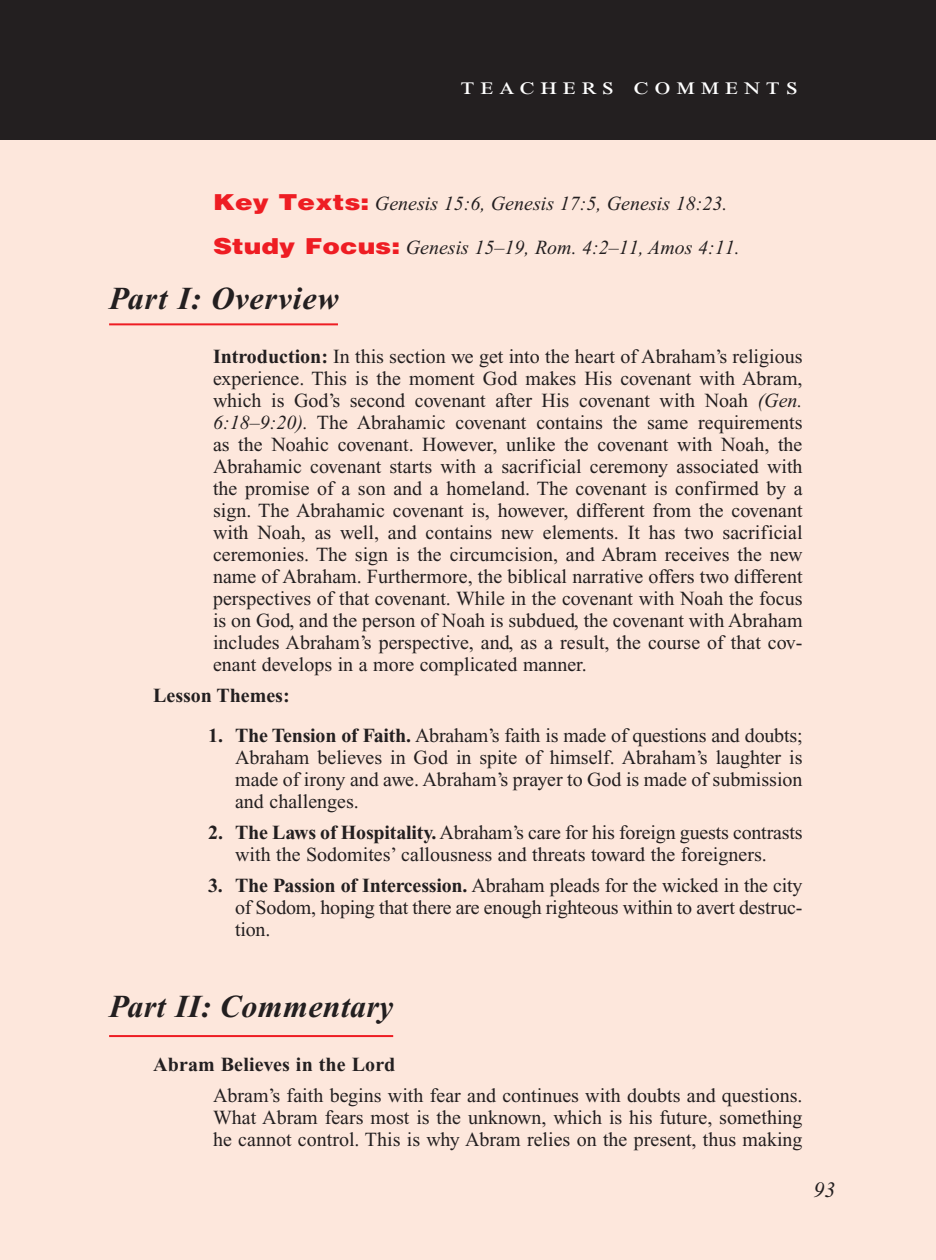
<style>
.page{position:relative;width:936px;height:1260px;background:#fff}
.page>*{position:absolute;margin:0;border:0;box-sizing:border-box;transform-origin:0 0}
.Main_Head_Teachers_C{font:italic 700 32px "Times New Roman PS Std";letter-spacing:.01em;color:#231f20}
.Teachers_Comments_He{font:24px "Times New Roman PS Std";letter-spacing:.2em;color:#fff;scale:1.2 1}
.PageNumbers{font:italic 22px "Times New Roman PS Std";color:#231f20}
.Objectives_Body_Text{font:20px/22px "Times New Roman PS Std";color:#231f20;text-align:justify}
.Objectives_Body_Text-2{font:italic 20px "Times New Roman PS Std";color:#231f20}
.Roman_Numeral_Sub_He{font:700 20px "Times New Roman PS Std";color:#231f20}
.s1{font-family:"Helvetica LT Std";font-weight:900;font-style:normal;font-size:22px;color:#ee1d23}
.s2{font-weight:700}
.s3{font-style:italic}
</style>
<div class="page">
<div style="left:0;top:136px;width:936px;height:1124px;background:#fde7dc"></div>
<hr style="left:109px;top:323px;width:229px;height:2px;background:#ee1d23">
<hr style="left:109px;top:1035px;width:284px;height:2px;background:#ee1d23">
<div style="left:0;top:0;width:936px;height:140px;background:#231f20"></div>
<p class="Teachers_Comments_He" style="left:461px;top:73px;width:283px">teachers comments</p>
<p class="Objectives_Body_Text-2" style="left:213px;top:192px;width:516px"><span class="s1">Key Texts:</span> Genesis 15:6, Genesis 17:5, Genesis 18:23.</p>
<p class="Objectives_Body_Text-2" style="left:213px;top:236px;width:528px"><span class="s1">Study Focus:</span> Genesis 15–19, Rom. 4:2–11, Amos 4:11.</p>
<p class="Main_Head_Teachers_C" style="left:109px;top:281px;width:231px">Part I: Overview</p>
<p class="Objectives_Body_Text" style="left:213px;top:345px;width:591px;text-align:left"><span class="s2">Introduction:</span> In this section we get into the heart of Abraham’s religious experience. This is the moment God makes His covenant with Abram, which is God’s second covenant after His covenant with Noah <span class="s3">(Gen.<br>6:18–9:20).</span> The Abrahamic covenant contains the same requirements as the Noahic covenant. However, unlike the covenant with Noah, the Abrahamic covenant starts with a sacrificial ceremony associated with the promise of a son and a homeland. The covenant is confirmed by a sign. The Abrahamic covenant is, however, different from the covenant with Noah, as well, and contains new elements. It has two sacrificial ceremonies. The sign is the circumcision, and Abram receives the new name of Abraham. Furthermore, the biblical narrative offers two different perspectives of that covenant. While in the covenant with Noah the focus is on God, and the person of Noah is subdued, the covenant with Abraham includes Abraham’s perspective, and, as a result, the course of that cov&shy;enant develops in a more complicated manner.</p>
<p class="Roman_Numeral_Sub_He" style="left:153px;top:684px;width:138px">Lesson Themes:</p>
<p class="Objectives_Body_Text" style="left:235px;top:724px;width:569px;text-indent:-27px"><span class="s2">1. The Tension of Faith.</span> Abraham’s faith is made of questions and doubts; Abraham believes in God in spite of himself. Abraham’s laughter is made of irony and awe. Abraham’s prayer to God is made of submission and challenges.</p>
<p class="Objectives_Body_Text" style="left:208px;top:821px;width:596px;text-align:center"><span class="s2">2. The Laws of Hospitality.</span> Abraham’s care for his foreign guests contrasts with the Sodomites’ callousness and threats toward the foreigners.</p>
<p class="Objectives_Body_Text" style="left:235px;top:874px;width:569px;text-indent:-27px"><span class="s2">3. The Passion of Intercession.</span> Abraham pleads for the wicked in the city of Sodom, hoping that there are enough righteous within to avert destruc&shy;tion.</p>
<p class="Main_Head_Teachers_C" style="left:109px;top:989px;width:286px">Part II: Commentary</p>
<p class="Roman_Numeral_Sub_He" style="left:153px;top:1054px;width:244px">Abram Believes in the Lord</p>
<p class="Objectives_Body_Text" style="left:213px;top:1085px;width:591px">Abram’s faith begins with fear and continues with doubts and questions.<br>What Abram fears most is the unknown, which is his future, something he cannot control. This is why Abram relies on the present, thus making</p>
<p class="PageNumbers" style="left:813px;top:1178px;width:23px">93</p>
</div>
